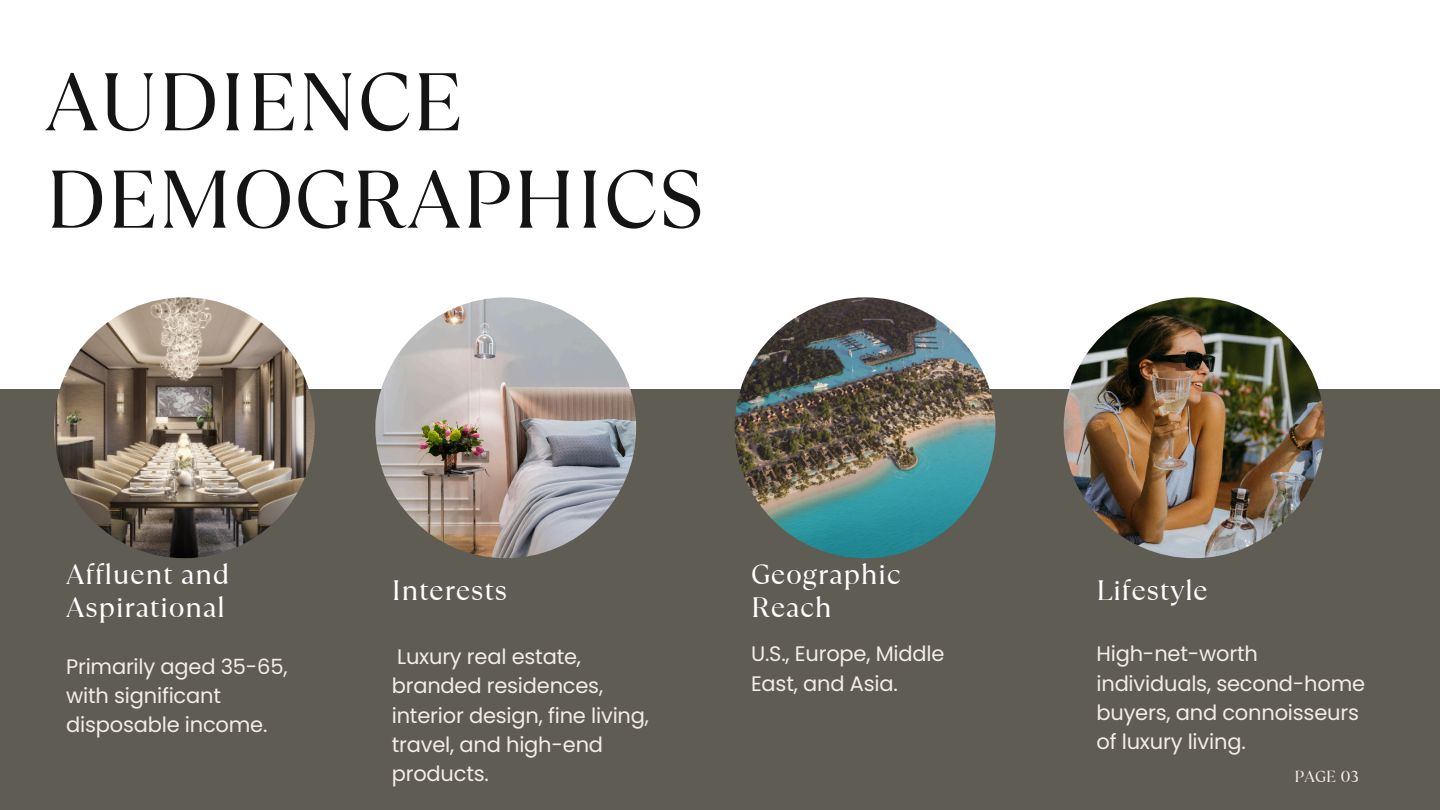
<style>
.page{position:relative;width:1440px;height:810px;background:#fff}
.page>*{position:absolute;margin:0;border:0;box-sizing:border-box;transform-origin:0 0}
.t1{font:81.5px/97.4px "TT Ramillas";letter-spacing:.01em;color:#151414}
.t2{font:28px/33px "TT Ramillas";letter-spacing:.02em;color:#fff}
.t3{font:21px/29.2px "Poppins";letter-spacing:-.01em;color:#f2ede7}
.t4{font:16px "TT Ramillas";letter-spacing:.01em;color:#f2ede7}
</style>
<div class="page">
<div style="left:0;top:390px;width:1440px;height:420px;background:#5f5c53"></div>
<img style="left:54px;top:297px;width:261px;height:261px;border-radius:50%">
<img style="left:375px;top:297px;width:261px;height:261px;border-radius:50%">
<img style="left:735px;top:297px;width:261px;height:261px;border-radius:50%">
<img style="left:1064px;top:297px;width:260px;height:261px;border-radius:50%">
<p class="t1" style="left:45px;top:53px;width:661px">AUDIENCE<br>DEMOGRAPHICS</p>
<p class="t2" style="left:66px;top:558px;width:165px">Affluent and<br>Aspirational</p>
<p class="t2" style="left:392px;top:574px;width:117px">Interests</p>
<p class="t2" style="left:751px;top:558px;width:151px">Geographic<br>Reach</p>
<p class="t2" style="left:1096px;top:574px;width:113px">Lifestyle</p>
<p class="t3" style="left:66px;top:652px;width:223px">Primarily aged 35-65, with significant disposable income.</p>
<p class="t3" style="left:392px;top:642px;width:259px">Luxury real estate, branded residences, interior design, fine living, travel, and high-end products.</p>
<p class="t3" style="left:751px;top:639px;width:195px">U.S., Europe, Middle<br>East, and Asia.</p>
<p class="t3" style="left:1096px;top:639px;width:270px">High-net-worth individuals, second-home buyers, and connoisseurs of luxury living.</p>
<p class="t4" style="left:1294px;top:766px;width:66px">PAGE 03</p>
</div>
